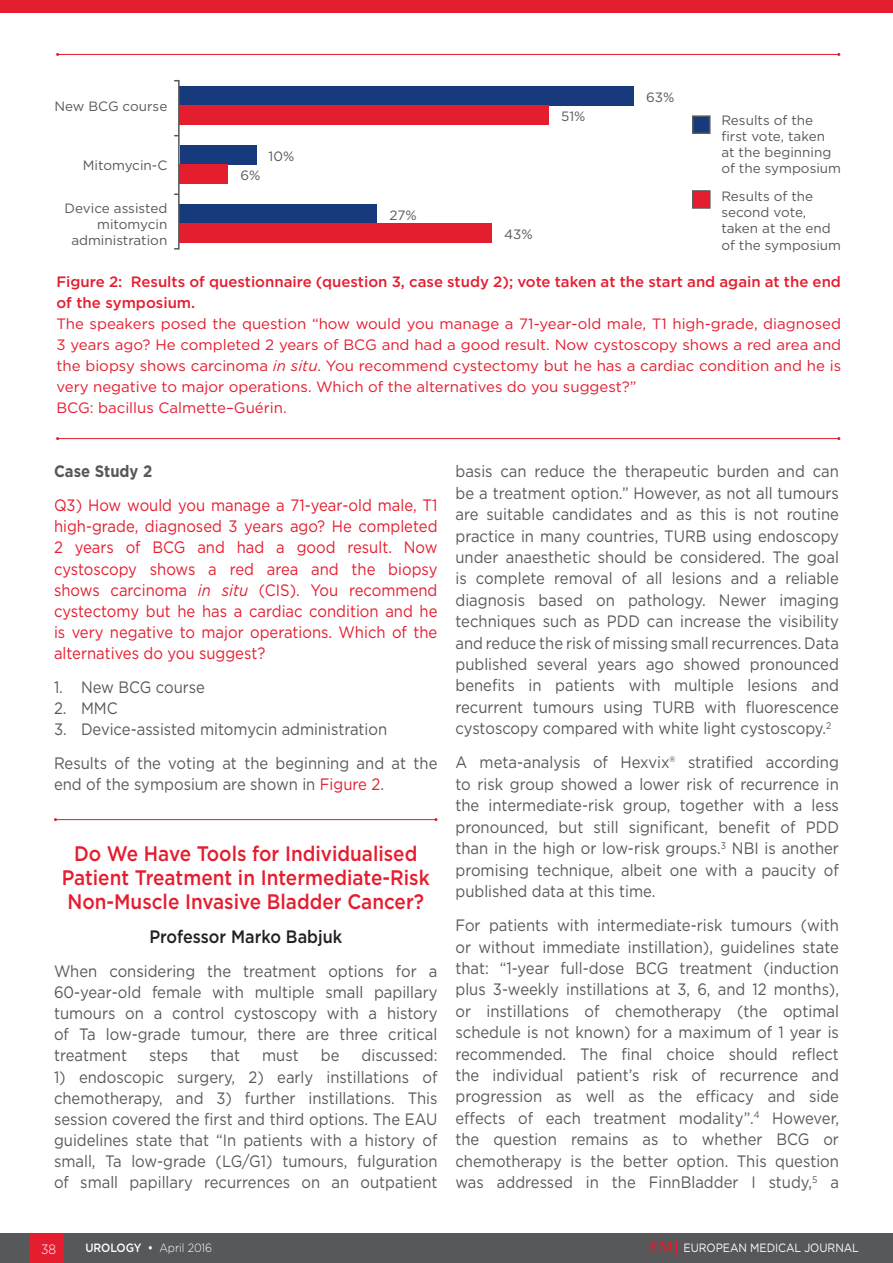
<style>
.page{position:relative;width:893px;height:1263px;background:#fff}
.page>*{position:absolute;margin:0;border:0;box-sizing:border-box;transform-origin:0 0}
._8__SR_Heading_1{font:500 21px/24.2px "Gotham";color:#e41d2f;text-align:center;scale:.9 1}
._9__SR_Heading_2{font:500 18px "Gotham";color:#231f20;scale:.9 1}
._11__Main_text{font:16.5px/21.5px "Gotham";color:#57585a;text-align:justify;scale:.9 1}
._11__Main_text-2{font:16.5px/21.1px "Gotham";color:#e41d2f;text-align:justify;scale:.9 1}
._11__Main_text-3{font:700 16.5px "Gotham";color:#57585a;scale:.9 1}
._12_b_Figure___Table{font:15px/21px "Gotham";color:#e41d2f;text-align:justify}
._12_a_Figure___Table{font:500 15px/21px "Gotham";color:#e41d2f}
._13__Figure_Table_Fo{font:13.5px/16.2px "Gotham";color:#57585a}
.t1{font:300 13.5px "Gotham";color:#fff;scale:.9 1}
.t2{font:12px "Gotham";letter-spacing:-.005em;color:#fff;scale:.9 1}
.t3{font:300 12px "Gotham";letter-spacing:-.005em;color:#fff;scale:.9 1}
.s1{font-style:italic}
.s2{color:#e41d2f}
.s3{font-weight:500}
.s4{font-family:"Palatino Linotype";font-weight:700;font-size:15px;color:#e41d2f}
</style>
<div class="page">
<div style="left:0;top:1233px;width:893px;height:30px;background:#57585a"></div>
<div style="left:30px;top:1233px;width:34px;height:30px;background:#e41d2f"></div>
<div style="left:0;top:0;width:893px;height:12px;background:#e41d2f"></div>
<hr style="left:55px;top:819px;width:381px;height:1px;background:#e41d2f">
<hr style="left:58px;top:438px;width:781px;height:1px;background:#e41d2f">
<hr style="left:58px;top:54px;width:781px;height:1px;background:#e41d2f">
<div style="left:180px;top:87px;width:454px;height:19px;background:#163a7b"></div>
<div style="left:180px;top:146px;width:76px;height:19px;background:#163a7b"></div>
<div style="left:180px;top:205px;width:197px;height:19px;background:#163a7b"></div>
<div style="left:180px;top:106px;width:369px;height:19px;background:#e41d2f"></div>
<div style="left:180px;top:165px;width:48px;height:19px;background:#e41d2f"></div>
<div style="left:180px;top:224px;width:312px;height:19px;background:#e41d2f"></div>
<svg style="left:174px;top:80px;width:6px;height:170px"></svg>
<div style="left:692px;top:115px;width:18px;height:19px;background:#163a7b;border:2px solid #57585a"></div>
<div style="left:692px;top:190px;width:18px;height:19px;background:#e41d2f;border:2px solid #57585a"></div>
<p class="_13__Figure_Table_Fo" style="left:55px;top:98px;width:114px">New BCG course</p>
<p class="_13__Figure_Table_Fo" style="left:83px;top:157px;width:86px">Mitomycin-C</p>
<p class="_13__Figure_Table_Fo" style="left:65px;top:200px;width:104px;text-align:right">Device assisted mitomycin administration</p>
<p class="_13__Figure_Table_Fo" style="left:241px;top:167px;width:21px">6%</p>
<p class="_13__Figure_Table_Fo" style="left:269px;top:147px;width:27px">10%</p>
<p class="_13__Figure_Table_Fo" style="left:389px;top:206px;width:29px">27%</p>
<p class="_13__Figure_Table_Fo" style="left:561px;top:108px;width:26px">51%</p>
<p class="_13__Figure_Table_Fo" style="left:504px;top:226px;width:30px">43%</p>
<p class="_13__Figure_Table_Fo" style="left:646px;top:88px;width:30px">63%</p>
<p class="_13__Figure_Table_Fo" style="left:721px;top:112px;width:121px">Results of the first vote, taken at the beginning of the symposium</p>
<p class="_13__Figure_Table_Fo" style="left:721px;top:188px;width:121px">Results of the second vote, taken at the end of the symposium</p>
<p class="_12_a_Figure___Table" style="left:56px;top:271px;width:786px">Figure 2: Results of questionnaire (question 3, case study 2); vote taken at the start and again at the end of the symposium.</p>
<p class="_12_b_Figure___Table" style="left:56px;top:313px;width:786px">The speakers posed the question “how would you manage a 71-year-old male, T1 high-grade, diagnosed 3 years ago? He completed 2 years of BCG and had a good result. Now cystoscopy shows a red area and the biopsy shows carcinoma <span class="s1">in situ</span>. You recommend cystectomy but he has a cardiac condition and he is very negative to major operations. Which of the alternatives do you suggest?”</p>
<p class="_12_b_Figure___Table" style="left:56px;top:397px;width:232px">BCG: bacillus Calmette–Guérin.</p>
<p class="_11__Main_text-3" style="left:54px;top:460px;width:111px">Case Study 2</p>
<p class="_11__Main_text-2" style="left:54px;top:494px;width:428px">Q3) How would you manage a 71-year-old male, T1 high-grade, diagnosed 3 years ago? He completed 2 years of BCG and had a good result. Now cystoscopy shows a red area and the biopsy shows carcinoma <span class="s1">in situ</span> (CIS). You recommend cystectomy but he has a cardiac condition and he is very negative to major operations. Which of the alternatives do you suggest?</p>
<p class="_11__Main_text" style="left:54px;top:676px;width:169px">1. New BCG course</p>
<p class="_11__Main_text" style="left:54px;top:697px;width:72px">2. MMC</p>
<p class="_11__Main_text" style="left:54px;top:718px;width:372px">3. Device-assisted mitomycin administration</p>
<p class="_11__Main_text" style="left:54px;top:752px;width:428px">Results of the voting at the beginning and at the end of the symposium are shown in <span class="s2">Figure 2</span>.</p>
<p class="_8__SR_Heading_1" style="left:62px;top:841px;width:410px">Do We Have Tools for Individualised<br>Patient Treatment in Intermediate-Risk<br>Non-Muscle Invasive Bladder Cancer?</p>
<p class="_9__SR_Heading_2" style="left:149px;top:925px;width:216px">Professor Marko Babjuk</p>
<p class="_11__Main_text" style="left:54px;top:960px;width:428px">When considering the treatment options for a 60-year-old female with multiple small papillary tumours on a control cystoscopy with a history of Ta low-grade tumour, there are three critical treatment</p>
<p class="_11__Main_text" style="left:149px;top:1044px;width:45px">steps</p>
<p class="_11__Main_text" style="left:210px;top:1044px;width:34px">that</p>
<p class="_11__Main_text" style="left:262px;top:1044px;width:42px">must</p>
<p class="_11__Main_text" style="left:321px;top:1044px;width:22px">be</p>
<p class="_11__Main_text" style="left:362px;top:1044px;width:86px">discussed:</p>
<p class="_11__Main_text" style="left:54px;top:1066px;width:428px">1) endoscopic surgery, 2) early instillations of chemotherapy, and 3) further instillations. This session covered the first and third options. The EAU guidelines state that “In patients with a history of small, Ta low-grade (LG/G1) tumours, fulguration of small papillary recurrences on an outpatient</p>
<p class="_11__Main_text" style="left:455px;top:460px;width:428px">basis can reduce the therapeutic burden and can be a treatment option.” However, as not all tumours are suitable candidates and as this is not routine practice in many countries, TURB using endoscopy under anaesthetic should be considered. The goal is complete removal of all lesions and a reliable diagnosis based on pathology. Newer imaging techniques such as PDD can increase the visibility and reduce the risk of missing small recurrences. Data published several years ago showed pronounced benefits in patients with multiple lesions and recurrent tumours using TURB with fluorescence cystoscopy compared with white light cystoscopy.<sup>2</sup></p>
<p class="_11__Main_text" style="left:455px;top:751px;width:428px">A meta-analysis of Hexvix® stratified according to risk group showed a lower risk of recurrence in the intermediate-risk group, together with a less pronounced, but still significant, benefit of PDD than in the high or low-risk groups.<sup>3</sup> NBI is another promising technique, albeit one with a paucity of published data at this time.</p>
<p class="_11__Main_text" style="left:455px;top:914px;width:428px">For patients with intermediate-risk tumours (with or without immediate instillation), guidelines state that: “1-year full-dose BCG treatment (induction plus 3-weekly instillations at 3, 6, and 12 months), or instillations of chemotherapy (the optimal schedule is not known) for a maximum of 1 year is recommended. The final choice should reflect the individual patient’s risk of recurrence and progression as well as the efficacy and side effects of each treatment modality”.<sup>4</sup> However, the question remains as to whether BCG or chemotherapy is the better option. This question was addressed in the FinnBladder I study,<sup>5</sup> a</p>
<p class="t1" style="left:41px;top:1240px;width:18px">38</p>
<p class="t3" style="left:85px;top:1240px;width:142px"><span class="s3">UROLOGY •</span> April 2016</p>
<p class="t2" style="left:650px;top:1240px;width:234px"><span class="s4">EMJ</span> EUROPEAN MEDICAL JOURNAL</p>
</div>
